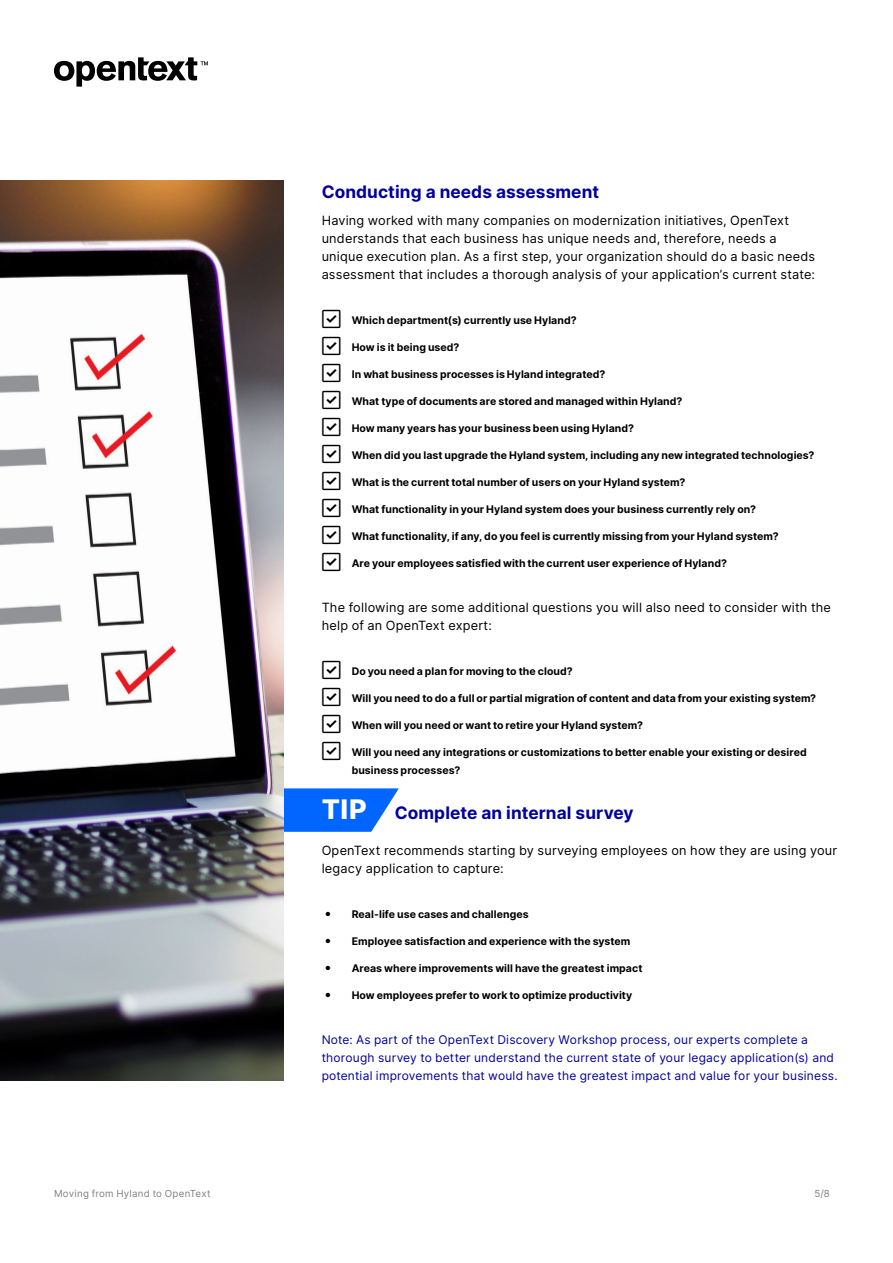
<style>
.page{position:relative;width:893px;height:1263px;background:#fff}
.page>*{position:absolute;margin:0;border:0;box-sizing:border-box;transform-origin:0 0}
.t1{font:700 17.25px "Inter";letter-spacing:.005em;color:#00009f}
.Body{font:12.75px/18px "Inter";letter-spacing:.015em;color:#000}
.Body-2{font:12px/18px "Inter";letter-spacing:.02em;color:#00009f}
.t2{font:700 10.5px/18px "Inter";letter-spacing:.005em;color:#000}
.t3{font:9.75px "Inter";letter-spacing:.025em;color:#808080}
.s1{font-size:13.8px}
.s2{font-weight:800;font-size:27px;color:#fff}
</style>
<div class="page">
<svg style="left:54px;top:57px;width:154px;height:30px"></svg>
<svg style="left:284px;top:788px;width:115px;height:44px"></svg>
<img style="left:0;top:180px;width:284px;height:900px">
<h3 class="t1" style="left:322px;top:179px;width:279px">Conducting a needs assessment</h3>
<p class="Body" style="left:322px;top:211px;width:495px">Having worked with many companies on modernization initiatives, OpenText understands that each business has unique needs and, therefore, needs a unique execution plan. As a first step, your organization should do a basic needs assessment that includes a thorough analysis of your application’s current state:</p>
<p class="t2" style="left:322px;top:311px;width:256px"><span class="s1">ݬ</span> Which department(s) currently use Hyland?</p>
<p class="t2" style="left:322px;top:338px;width:139px"><span class="s1">ݬ</span> How is it being used?</p>
<p class="t2" style="left:322px;top:365px;width:285px"><span class="s1">ݬ</span> In what business processes is Hyland integrated?</p>
<p class="t2" style="left:322px;top:392px;width:362px"><span class="s1">ݬ</span> What type of documents are stored and managed within Hyland?</p>
<p class="t2" style="left:322px;top:419px;width:314px"><span class="s1">ݬ</span> How many years has your business been using Hyland?</p>
<p class="t2" style="left:322px;top:446px;width:494px"><span class="s1">ݬ</span> When did you last upgrade the Hyland system, including any new integrated technologies?</p>
<p class="t2" style="left:322px;top:473px;width:365px"><span class="s1">ݬ</span> What is the current total number of users on your Hyland system?</p>
<p class="t2" style="left:322px;top:500px;width:436px"><span class="s1">ݬ</span> What functionality in your Hyland system does your business currently rely on?</p>
<p class="t2" style="left:322px;top:527px;width:458px"><span class="s1">ݬ</span> What functionality, if any, do you feel is currently missing from your Hyland system?</p>
<p class="t2" style="left:322px;top:554px;width:407px"><span class="s1">ݬ</span> Are your employees satisfied with the current user experience of Hyland?</p>
<p class="Body" style="left:322px;top:598px;width:511px">The following are some additional questions you will also need to consider with the help of an OpenText expert:</p>
<p class="t2" style="left:322px;top:662px;width:252px"><span class="s1">ݬ</span> Do you need a plan for moving to the cloud?</p>
<p class="t2" style="left:322px;top:689px;width:496px"><span class="s1">ݬ</span> Will you need to do a full or partial migration of content and data from your existing system?</p>
<p class="t2" style="left:322px;top:716px;width:323px"><span class="s1">ݬ</span> When will you need or want to retire your Hyland system?</p>
<p class="t2" style="left:352px;top:743px;width:457px;text-indent:-30px"><span class="s1">ݬ</span> Will you need any integrations or customizations to better enable your existing or desired business processes?</p>
<h3 class="t1" style="left:322px;top:800px;width:313px"><span class="s2">TIP</span> Complete an internal survey</h3>
<p class="Body" style="left:322px;top:841px;width:517px">OpenText recommends starting by surveying employees on how they are using your legacy application to capture:</p>
<p class="t2" style="left:325px;top:905px;width:206px"><span class="s1">•</span> Real-life use cases and challenges</p>
<p class="t2" style="left:325px;top:932px;width:307px"><span class="s1">•</span> Employee satisfaction and experience with the system</p>
<p class="t2" style="left:325px;top:959px;width:319px"><span class="s1">•</span> Areas where improvements will have the greatest impact</p>
<p class="t2" style="left:325px;top:986px;width:309px"><span class="s1">•</span> How employees prefer to work to optimize productivity</p>
<p class="Body-2" style="left:322px;top:1030px;width:517px">Note: As part of the OpenText Discovery Workshop process, our experts complete a thorough survey to better understand the current state of your legacy application(s) and potential improvements that would have the greatest impact and value for your business.</p>
<p class="t3" style="left:54px;top:1186px;width:158px">Moving from Hyland to OpenText</p>
<p class="t3" style="left:814px;top:1186px;width:17px">5/8</p>
</div>
